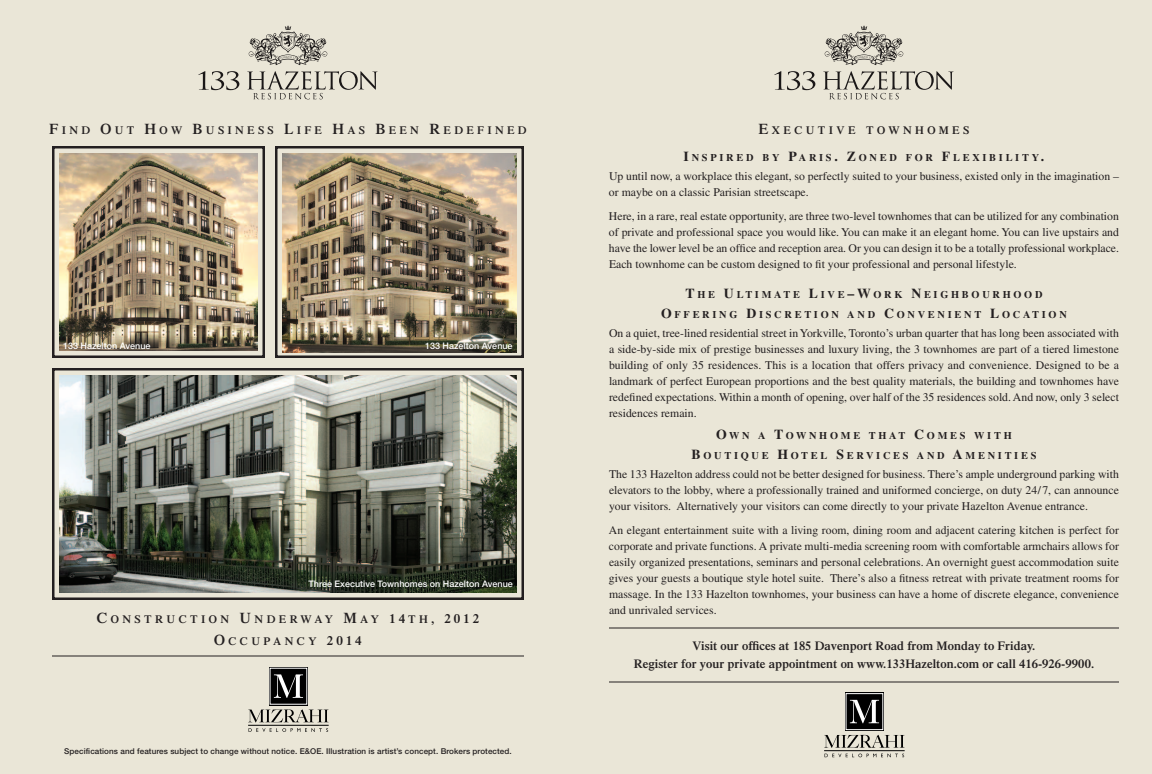
<style>
.page{position:relative;width:1152px;height:774px;background:#fff}
.page>*{position:absolute;margin:0;border:0;box-sizing:border-box;transform-origin:0 0}
.t1{font:600 12.5px/18px "Times LT Std";letter-spacing:.005em;color:#231f20;text-align:center}
.t2{font:11.8px/16px "Times";color:#231f20;text-align:justify}
.t3{font:600 11.2px/22px "Times LT Std";letter-spacing:.3em;color:#231f20;text-align:center}
.t4{font:700 10.3px/20px "Times";letter-spacing:.265em;color:#231f20;text-align:center}
.t5{font:500 9px "Helvetica Neue";color:#fff}
.t6{font:500 8px "Helvetica Neue";letter-spacing:.01em;color:#231f20}
.s1{font-size:15px}
.s2{font-size:13px}
.s3{font-size:13.8px}
</style>
<div class="page">
<div style="left:576px;top:0;width:576px;height:774px;background:#eae6d7"></div>
<div style="left:0;top:0;width:576px;height:774px;background:#eae6d7"></div>
<svg style="left:198px;top:71px;width:41px;height:19px"></svg>
<svg style="left:247px;top:71px;width:131px;height:28px"></svg>
<svg style="left:249px;top:25px;width:78px;height:40px"></svg>
<svg style="left:774px;top:71px;width:41px;height:19px"></svg>
<svg style="left:823px;top:71px;width:131px;height:28px"></svg>
<svg style="left:825px;top:25px;width:78px;height:40px"></svg>
<svg style="left:269px;top:667px;width:39px;height:38px"></svg>
<svg style="left:249px;top:728px;width:79px;height:4px"></svg>
<svg style="left:248px;top:709px;width:81px;height:13px"></svg>
<svg style="left:274px;top:674px;width:29px;height:24px"></svg>
<hr style="left:248px;top:725px;width:81px;height:1px;background:#000">
<div style="left:845px;top:692px;width:39px;height:39px;background:#000"></div>
<svg style="left:825px;top:754px;width:79px;height:3px"></svg>
<svg style="left:824px;top:735px;width:81px;height:13px"></svg>
<svg style="left:850px;top:700px;width:29px;height:23px"></svg>
<hr style="left:824px;top:750px;width:81px;height:1px;background:#000">
<div style="left:846px;top:693px;width:37px;height:37px;border:1px solid #fff"></div>
<div style="left:52px;top:146px;width:213px;height:212px;border:2px solid #231f20"></div>
<div style="left:275px;top:146px;width:249px;height:212px;border:2px solid #231f20"></div>
<img style="left:59px;top:153px;width:199px;height:198px">
<div style="left:52px;top:368px;width:472px;height:232px;border:2px solid #231f20"></div>
<img style="left:59px;top:375px;width:458px;height:218px">
<img style="left:282px;top:153px;width:235px;height:200px">
<hr style="left:52px;top:656px;width:472px;height:1px;background:#231f20">
<hr style="left:609px;top:628px;width:510px;height:1px;background:#231f20">
<hr style="left:609px;top:682px;width:510px;height:1px;background:#231f20">
<p class="t3" style="left:49px;top:120px;width:479px"><span class="s1">F</span>IND <span class="s1">O</span>UT <span class="s1">H</span>OW <span class="s1">B</span>USINESS <span class="s1">L</span>IFE <span class="s1">H</span>AS <span class="s1">B</span>EEN <span class="s1">R</span>EDEFINED</p>
<p class="t5" style="left:63px;top:342px;width:89px">133 Hazelton Avenue</p>
<p class="t5" style="left:425px;top:342px;width:89px">133 Hazelton Avenue</p>
<p class="t5" style="left:309px;top:581px;width:206px">Three Executive Townhomes on Hazelton Avenue</p>
<p class="t3" style="left:97px;top:609px;width:384px"><span class="s1">C</span>ONSTRUCTION <span class="s1">U</span>NDERWAY <span class="s1">M</span>AY <span class="s2">14</span>TH<span class="s2">, 2012<br></span><span class="s1">O</span>CCUPANCY <span class="s2">2014</span></p>
<p class="t6" style="left:64px;top:748px;width:449px">Specifications and features subject to change without notice. E&amp;OE. Illustration is artist’s concept. Brokers protected.</p>
<p class="t3" style="left:759px;top:120px;width:212px"><span class="s1">E</span>XECUTIVE TOWNHOMES</p>
<p class="t4" style="left:684px;top:149px;width:362px"><span class="s3">I</span>NSPIRED BY <span class="s3">P</span>ARIS<span class="s3">. Z</span>ONED FOR <span class="s3">F</span>LEXIBILITY<span class="s3">.</span></p>
<p class="t2" style="left:609px;top:169px;width:511px">Up until now, a workplace this elegant, so perfectly suited to your business, existed only in the imagination – or maybe on a classic Parisian streetscape.</p>
<p class="t2" style="left:609px;top:209px;width:511px">Here, in a rare, real estate opportunity, are three two-level townhomes that can be utilized for any combination of private and professional space you would like. You can make it an elegant home. You can live upstairs and have the lower level be an office and reception area. Or you can design it to be a totally professional workplace.<br>Each townhome can be custom designed to fit your professional and personal lifestyle.</p>
<p class="t4" style="left:661px;top:286px;width:407px"><span class="s3">T</span>HE <span class="s3">U</span>LTIMATE <span class="s3">L</span>IVE<span class="s3">–W</span>ORK <span class="s3">N</span>EIGHBOURHOOD<br><span class="s3">O</span>FFERING <span class="s3">D</span>ISCRETION AND <span class="s3">C</span>ONVENIENT <span class="s3">L</span>OCATION</p>
<p class="t2" style="left:609px;top:326px;width:512px">On a quiet, tree-lined residential street inYorkville, Toronto’s urban quarter that has long been associated with a side-by-side mix of prestige businesses and luxury living, the 3 townhomes are part of a tiered limestone building of only 35 residences. This is a location that offers privacy and convenience. Designed to be a landmark of perfect European proportions and the best quality materials, the building and townhomes have redefined expectations. Within a month of opening, over half of the 35 residences sold. And now, only 3 select residences remain.</p>
<p class="t4" style="left:692px;top:427px;width:346px"><span class="s3">O</span>WN A <span class="s3">T</span>OWNHOME THAT <span class="s3">C</span>OMES WITH<br><span class="s3">B</span>OUTIQUE <span class="s3">H</span>OTEL <span class="s3">S</span>ERVICES AND <span class="s3">A</span>MENITIES</p>
<p class="t2" style="left:609px;top:467px;width:512px">The 133 Hazelton address could not be better designed for business. There’s ample underground parking with elevators to the lobby, where a professionally trained and uniformed concierge, on duty 24/7, can announce your visitors. Alternatively your visitors can come directly to your private Hazelton Avenue entrance.</p>
<p class="t2" style="left:609px;top:523px;width:512px">An elegant entertainment suite with a living room, dining room and adjacent catering kitchen is perfect for corporate and private functions. A private multi-media screening room with comfortable armchairs allows for easily organized presentations, seminars and personal celebrations. An overnight guest accommodation suite gives your guests a boutique style hotel suite. There’s also a fitness retreat with private treatment rooms for massage. In the 133 Hazelton townhomes, your business can have a home of discrete elegance, convenience and unrivaled services.</p>
<p class="t1" style="left:634px;top:638px;width:462px">Visit our offices at 185 Davenport Road from Monday to Friday.<br>Register for your private appointment on www.133Hazelton.com or call 416-926-9900.</p>
</div>
